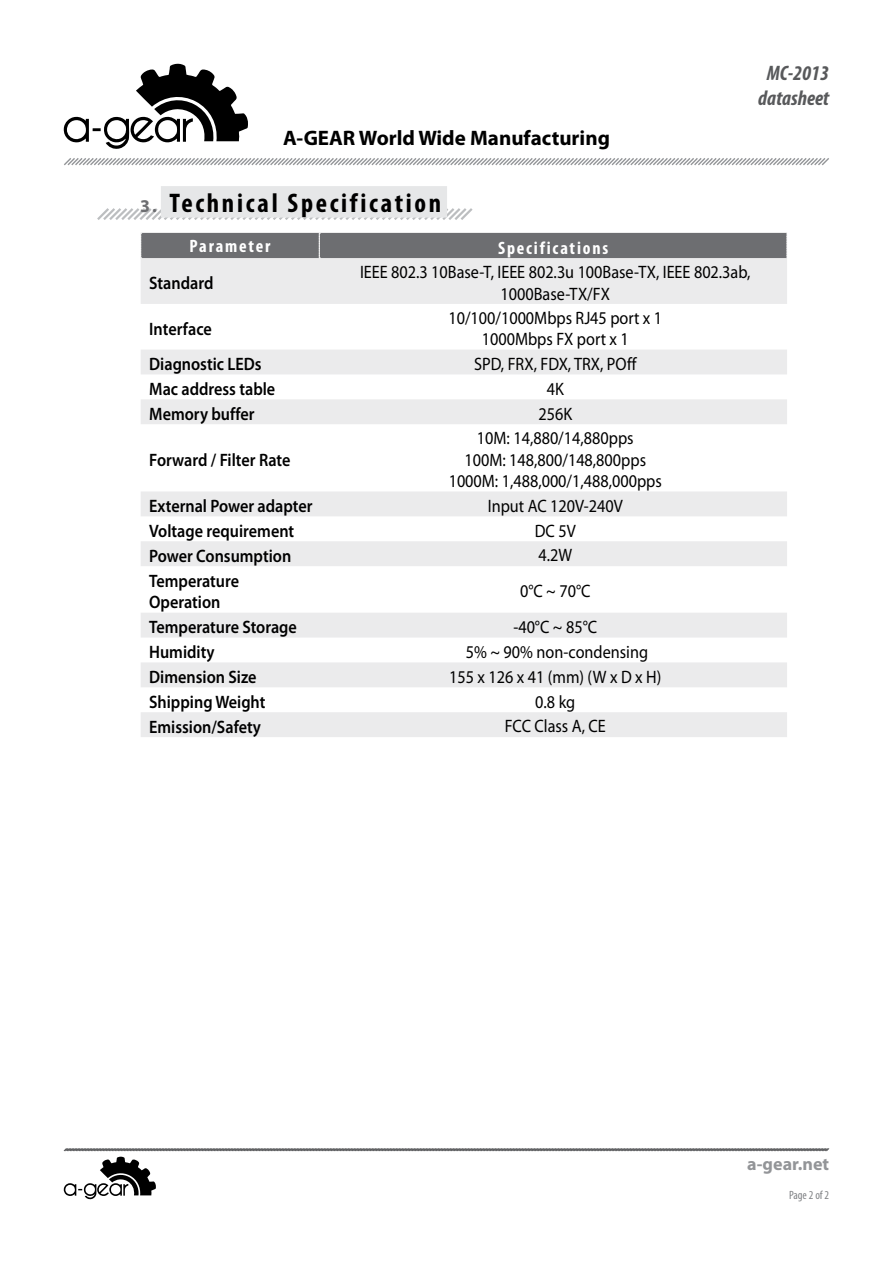
<style>
.page{position:relative;width:893px;height:1263px;background:#fff}
.page>*{position:absolute;margin:0;border:0;box-sizing:border-box;transform-origin:0 0}
.podzag{font:700 condensed 27px "Myriad Pro";letter-spacing:.1em;color:#000}
.t1{font:700 21px "Myriad Pro";color:#000}
.t2{font:italic 700 condensed 21px "Myriad Pro";color:#58595b}
.table_values{font:18px/21.6px "Myriad Pro";color:#000;text-align:center;scale:.9 1}
.table_parameters{font:600 18px/21.6px "Myriad Pro";color:#000;scale:.9 1}
.table_header{font:700 condensed 18px "Myriad Pro";letter-spacing:.1em;color:#fff}
.table_values-2{font:18px "Myriad Pro";letter-spacing:.21em;color:#000;scale:.9 1}
.t3{font:700 18px "Myriad Pro";color:#939598}
.t4{font:condensed 12px "Myriad Pro";color:#808285}
.s1{font-stretch:normal;font-size:18px;color:#6d6e71}
</style>
<div class="page">
<svg style="left:97px;top:208px;width:376px;height:12px"></svg>
<div style="left:161px;top:186px;width:286px;height:32px;background:#e6e7e8"></div>
<svg style="left:141px;top:259px;width:646px;height:478px"></svg>
<div style="left:140px;top:233px;width:647px;height:26px;background:#6d6e71"></div>
<svg style="left:63px;top:1148px;width:767px;height:51px"></svg>
<svg style="left:64px;top:158px;width:765px;height:8px"></svg>
<svg style="left:64px;top:64px;width:184px;height:85px"></svg>
<p class="t1" style="left:283px;top:124px;width:328px">A-GEAR World Wide Manufacturing</p>
<p class="t2" style="left:767px;top:59px;width:64px">MC-2013</p>
<p class="t2" style="left:758px;top:85px;width:73px">datasheet</p>
<p class="podzag" style="left:140px;top:186px;width:302px"><span class="s1">3.</span> Technical Specification</p>
<p class="table_header" style="left:190px;top:235px;width:82px">Parameter</p>
<p class="table_header" style="left:498px;top:237px;width:112px">Specifications</p>
<p class="table_parameters" style="left:149px;top:272px;width:73px">Standard</p>
<p class="table_values" style="left:360px;top:261px;width:435px">IEEE 802.3 10Base-T, IEEE 802.3u 100Base-TX, IEEE 802.3ab,<br>1000Base-TX/FX</p>
<p class="table_parameters" style="left:149px;top:318px;width:71px">Interface</p>
<p class="table_values" style="left:448px;top:307px;width:239px">10/100/1000Mbps RJ45 port x 1</p>
<p class="table_values" style="left:482px;top:328px;width:165px">1000Mbps FX port x 1</p>
<p class="table_parameters" style="left:149px;top:353px;width:126px">Diagnostic LEDs</p>
<p class="table_values" style="left:474px;top:353px;width:182px">SPD, FRX, FDX, TRX, POff</p>
<p class="table_parameters" style="left:149px;top:378px;width:142px">Mac address table</p>
<p class="table_values" style="left:547px;top:378px;width:20px">4K</p>
<p class="table_parameters" style="left:149px;top:403px;width:118px">Memory buffer</p>
<p class="table_values" style="left:538px;top:402px;width:39px">256K</p>
<p class="table_parameters" style="left:149px;top:449px;width:158px">Forward / Filter Rate</p>
<p class="table_values" style="left:477px;top:427px;width:176px">10M: 14,880/14,880pps</p>
<p class="table_values" style="left:464px;top:448px;width:203px">100M: 148,800/148,800pps</p>
<p class="table_values" style="left:449px;top:470px;width:238px">1000M: 1,488,000/1,488,000pps</p>
<p class="table_parameters" style="left:149px;top:495px;width:183px">External Power adapter</p>
<p class="table_values" style="left:488px;top:495px;width:152px">Input AC 120V-240V</p>
<p class="table_parameters" style="left:149px;top:520px;width:163px">Voltage requirement</p>
<p class="table_values" style="left:535px;top:519px;width:47px">DC 5V</p>
<p class="table_parameters" style="left:149px;top:545px;width:159px">Power Consumption</p>
<p class="table_values" style="left:538px;top:544px;width:39px">4.2W</p>
<p class="table_parameters" style="left:149px;top:569px;width:101px">Temperature<br>Operation</p>
<p class="table_values" style="left:520px;top:580px;width:80px">0°C ~ 70°C</p>
<p class="table_parameters" style="left:149px;top:616px;width:166px">Temperature Storage</p>
<p class="table_values" style="left:513px;top:616px;width:95px">-40°C ~ 85°C</p>
<p class="table_parameters" style="left:149px;top:641px;width:74px">Humidity</p>
<p class="table_values" style="left:466px;top:641px;width:204px">5% ~ 90% non-condensing</p>
<p class="table_parameters" style="left:149px;top:666px;width:121px">Dimension Size</p>
<p class="table_values-2" style="left:449px;top:665px;width:237px">155x126x41(mm)(WxDxH)</p>
<p class="table_parameters" style="left:149px;top:691px;width:131px">Shipping Weight</p>
<p class="table_values" style="left:535px;top:690px;width:46px">0.8 kg</p>
<p class="table_parameters" style="left:149px;top:715px;width:126px">Emission/Safety</p>
<p class="table_values" style="left:505px;top:715px;width:114px">FCC Class A, CE</p>
<p class="t3" style="left:747px;top:1152px;width:83px">a-gear.net</p>
<p class="t4" style="left:789px;top:1188px;width:42px">Раge 2 of 2</p>
</div>
